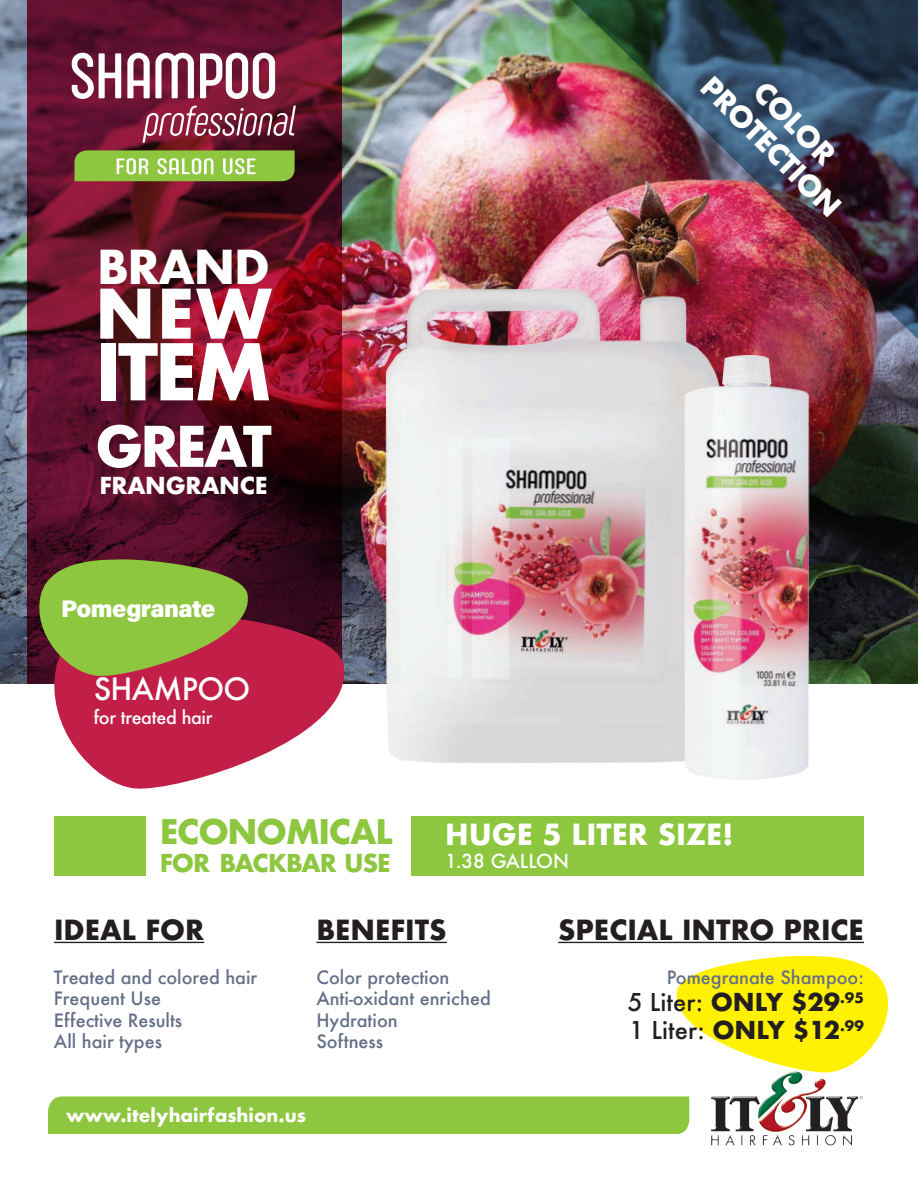
<style>
.page{position:relative;width:918px;height:1188px;background:#fff}
.page>*{position:absolute;margin:0;border:0;box-sizing:border-box;transform-origin:0 0}
.t1{font:700 75.9px "Futura";color:#fff}
.t2{font:700 66.3px "Futura";color:#fff}
.t3{font:700 54.45px "Futura";letter-spacing:-.055em;color:#fff}
.t4{font:700 45.45px "Futura";letter-spacing:-.025em;color:#fff}
.t5{font:700 33px "Futura";letter-spacing:-.04em;color:#8dc63f}
.t6{font:500 30px "Futura";letter-spacing:-.02em;color:#fff}
.t7{font:700 28.35px "Futura";color:#fff}
.t8{font:700 27.9px "Futura";color:#fff}
.t9{font:700 27px "Futura";color:#231f20}
.t10{font:500 24px/27.6px "Futura";color:#231f20}
.t11{font:700 24px "Futura";letter-spacing:-.04em;color:#8dc63f}
.t12{font:24px "Acumin Variable Concept";letter-spacing:-.025em;color:#fff}
.t13{font:700 22.8px "Futura";letter-spacing:-.015em;color:#fff}
.t14{font:500 18.9px "Futura";color:#fff}
.t15{font:500 18px/21.6px "Futura";color:#646f87}
.t16{font:700 18px "Futura";color:#fff}
.t17{font:500 18px "Futura";letter-spacing:-.02em;color:#fff}
.s1{font-weight:700}
</style>
<div class="page">
<svg style="left:676px;top:955px;width:212px;height:108px"></svg>
<img style="left:0;top:0;width:918px;height:684px">
<img style="left:369px;top:280px;width:285px;height:483px">
<img style="left:654px;top:351px;width:186px;height:429px">
<hr style="left:54px;top:942px;width:150px;height:1px;background:#231f20">
<hr style="left:316px;top:942px;width:131px;height:1px;background:#231f20">
<hr style="left:558px;top:942px;width:306px;height:1px;background:#231f20">
<img style="left:711px;top:1063px;width:152px;height:83px">
<div style="left:48px;top:1096px;width:641px;height:38px;background:#8dc63f"></div>
<svg style="left:27px;top:0;width:314px;height:684px;background:#5b0e23"></svg>
<svg style="left:72px;top:53px;width:49px;height:46px"></svg>
<svg style="left:127px;top:53px;width:67px;height:45px"></svg>
<svg style="left:200px;top:53px;width:75px;height:46px"></svg>
<svg style="left:143px;top:106px;width:153px;height:37px;background:#92475c"></svg>
<svg style="left:75px;top:150px;width:220px;height:31px;background:#99c856"></svg>
<svg style="left:44px;top:609px;width:312px;height:180px;fill:#c11e48"></svg>
<svg style="left:32px;top:557px;width:225px;height:121px;background:#898c3b"></svg>
<div style="left:411px;top:817px;width:453px;height:59px;background:#8dc63f"></div>
<div style="left:54px;top:817px;width:92px;height:59px;background:#8dc63f"></div>
<img style="left:550px;top:0;width:368px;height:351px">
<h3 class="t4" style="left:97px;top:234px;width:174px">BRAND</h3>
<h2 class="t2" style="left:95px;top:266px;width:178px">NEW</h2>
<h1 class="t1" style="left:95px;top:317px;width:179px">ITEM</h1>
<h3 class="t3" style="left:95px;top:407px;width:178px">GREAT</h3>
<p class="t13" style="left:99px;top:469px;width:170px">FRANGRANCE</p>
<h3 class="t12" style="left:61px;top:592px;width:156px">Pomegranate</h3>
<h3 class="t6" style="left:94px;top:668px;width:158px">SHAMPOO</h3>
<p class="t17" style="left:94px;top:705px;width:120px">for treated hair</p>
<h3 class="t5" style="left:160px;top:807px;width:235px">ECONOMICAL</h3>
<h3 class="t11" style="left:160px;top:846px;width:233px">FOR BACKBAR USE</h3>
<h3 class="t8" style="left:720px;top:67px;width:186px;rotate:45deg">PROTECTION</h3>
<h3 class="t8" style="left:773px;top:73px;width:104px;rotate:45deg">COLOR</h3>
<h3 class="t7" style="left:445px;top:814px;width:290px">HUGE 5 LITER SIZE!</h3>
<p class="t14" style="left:445px;top:848px;width:125px">1.38 GALLON</p>
<h3 class="t9" style="left:54px;top:911px;width:152px">IDEAL FOR</h3>
<p class="t15" style="left:54px;top:966px;width:205px">Treated and colored hair<br>Frequent Use<br>Effective Results<br>All hair types</p>
<h3 class="t9" style="left:316px;top:911px;width:132px">BENEFITS</h3>
<p class="t15" style="left:316px;top:966px;width:176px">Color protection<br>Anti-oxidant enriched<br>Hydration<br>Softness</p>
<p class="t16" style="left:66px;top:1102px;width:241px">www.itelyhairfashion.us</p>
<h3 class="t9" style="left:558px;top:911px;width:307px">SPECIAL INTRO PRICE</h3>
<p class="t15" style="left:667px;top:966px;width:199px">Pomegranate Shampoo:</p>
<h3 class="t10" style="left:628px;top:988px;width:238px">5 Liter: <span class="s1">ONLY $29</span><sup>.95<br></sup>1 Liter: <span class="s1">ONLY $12</span><sup>.99</sup></h3>
</div>
